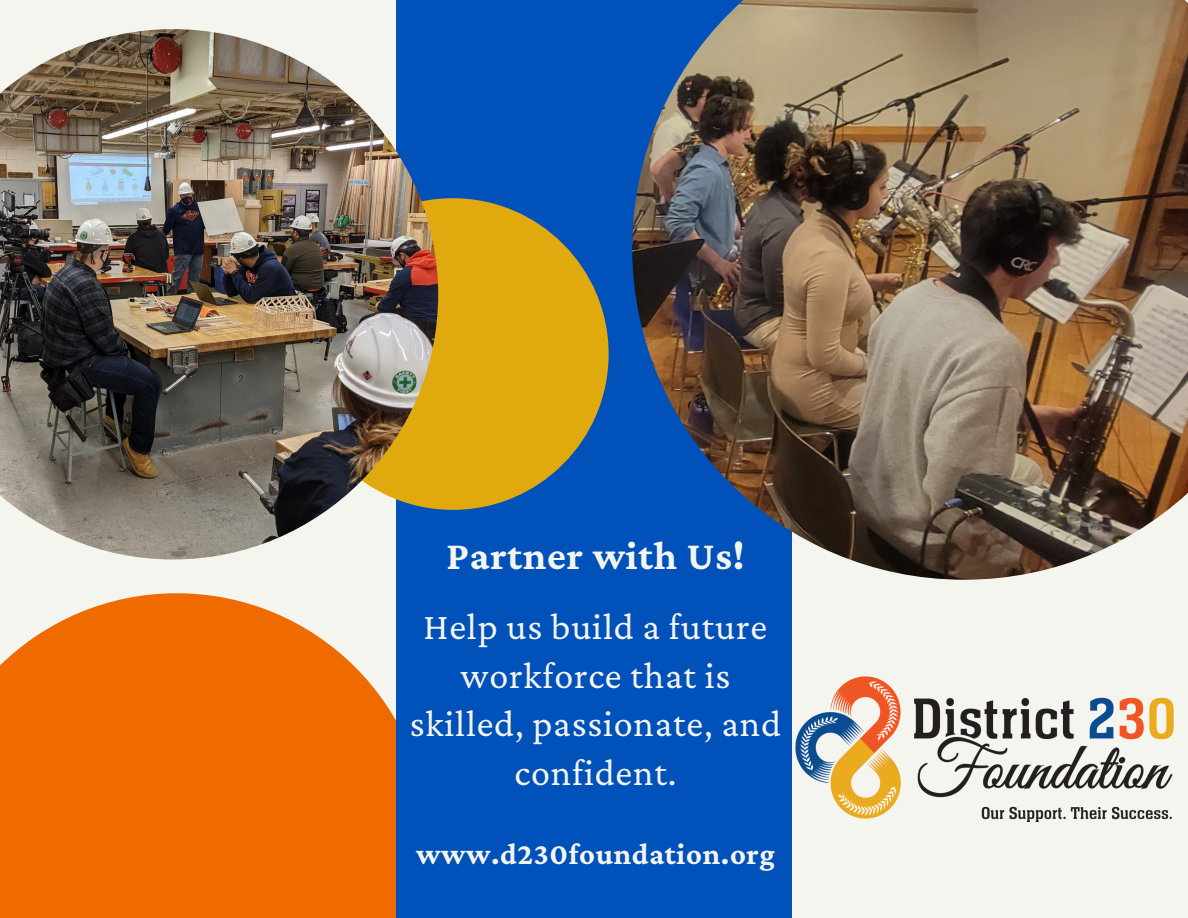
<style>
.page{position:relative;width:1188px;height:918px;background:#f5f5ef}
.page>*{position:absolute;margin:0;border:0;box-sizing:border-box;transform-origin:0 0}
.t1{font:700 40.65px "Crimson Pro";letter-spacing:.02em;color:#f5f5ef}
.t2{font:38.1px/48.4px "Crimson Pro";letter-spacing:.02em;color:#f5f5ef;text-align:center}
.t3{font:700 30.6px "Crimson Pro";letter-spacing:.02em;color:#f5f5ef}
</style>
<div class="page">
<div style="left:0;top:593px;width:429px;height:325px;background:#ef6b00"></div>
<div style="left:396px;top:0;width:396px;height:918px;background:#0051ba"></div>
<div style="left:297px;top:198px;width:312px;height:312px;background:#e0aa0f;border-radius:50%"></div>
<img style="left:632px;top:0;width:556px;height:580px">
<img style="left:0;top:29px;width:438px;height:530px">
<img style="left:795px;top:676px;width:379px;height:145px">
<p class="t1" style="left:447px;top:533px;width:299px">Partner with Us!</p>
<p class="t2" style="left:410px;top:602px;width:373px">Help us build a future workforce that is skilled, passionate, and confident.</p>
<p class="t3" style="left:416px;top:836px;width:360px">www.d230foundation.org</p>
</div>
